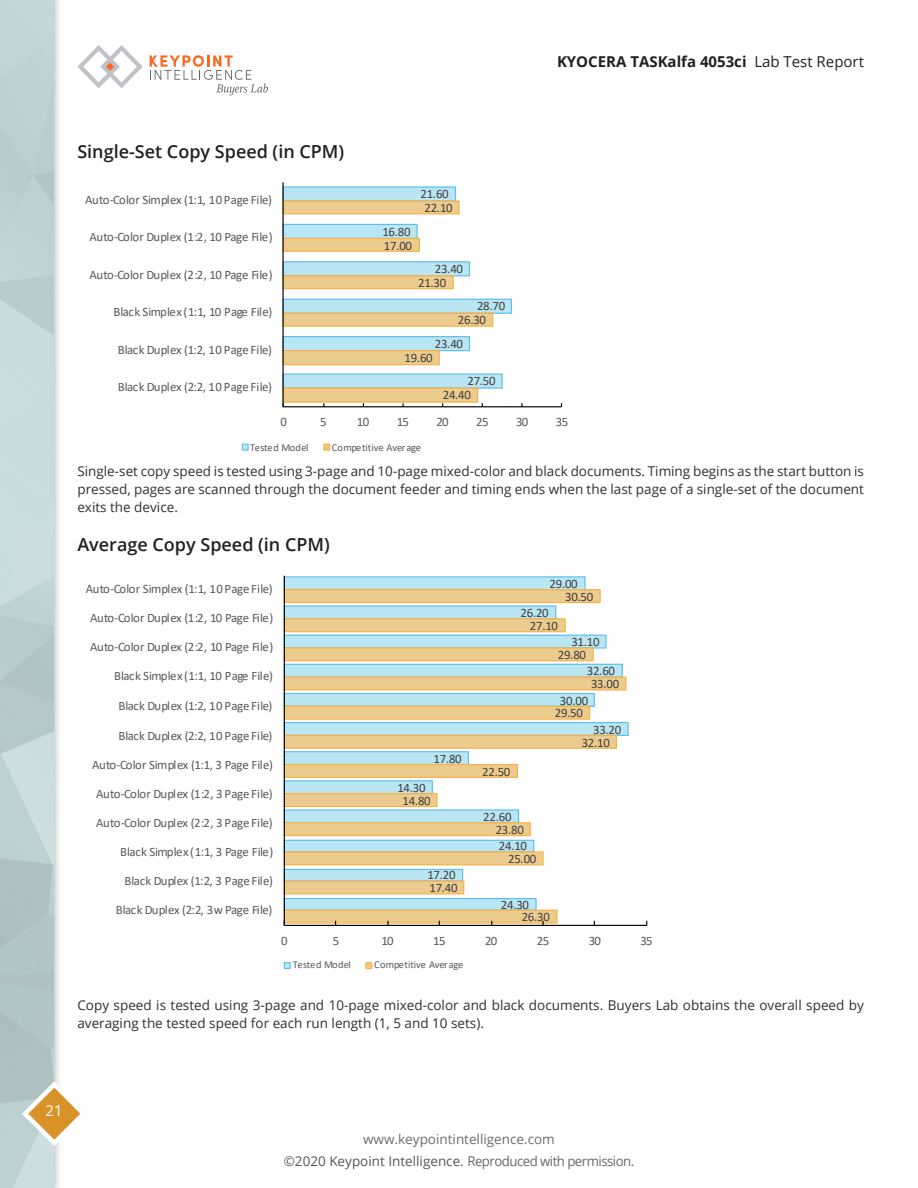
<style>
.page{position:relative;width:918px;height:1188px;background:#fff}
.page>*{position:absolute;margin:0;border:0;box-sizing:border-box;transform-origin:0 0}
.t1{font:600 18px "Open Sans";color:#231f20}
.t2{font:700 15px "Open Sans";color:#231f20}
.t3{font:15px "Open Sans";color:#fff}
.t4{font:13.5px/18px "Open Sans";color:#312f30;text-align:justify}
.t5{font:13.5px "Open Sans";letter-spacing:-.02em;color:#555659}
.t6{font:13.5px "Open Sans";color:#6c6d70}
.t7{font:12.9px "Calibri";letter-spacing:-.025em;color:#595959}
.t8{font:12.9px "Calibri";letter-spacing:-.045em;color:#595959}
.t9{font:12.9px "Calibri";letter-spacing:-.025em;color:#404040}
.t10{font:12.75px "Calibri";letter-spacing:-.025em;color:#595959}
.t11{font:12.75px "Calibri";letter-spacing:-.025em;color:#404040}
.t12{font:12.75px "Calibri";letter-spacing:-.045em;color:#595959}
.t13{font:10.5px "Calibri";letter-spacing:-.005em;color:#595959}
.s1{font-weight:400}
.s2{color:#68676a}
</style>
<div class="page">
<div style="left:0;top:0;width:62px;height:1188px;background:#231f20;opacity:.75"></div>
<img style="left:0;top:0;width:54px;height:1188px">
<svg style="left:77px;top:45px;width:66px;height:43px"></svg>
<svg style="left:150px;top:55px;width:118px;height:40px"></svg>
<svg style="left:19px;top:1078px;width:61px;height:71px"></svg>
<svg style="left:284px;top:186px;width:228px;height:203px"></svg>
<hr style="left:283px;top:406px;width:279px;height:1px;background:#000">
<svg style="left:284px;top:200px;width:210px;height:207px"></svg>
<hr style="left:282px;top:182px;width:2px;height:225px;background:#000">
<div style="left:242px;top:444px;width:7px;height:7px;border:1px solid #5cbeec"></div>
<div style="left:323px;top:444px;width:7px;height:7px;border:1px solid #fbb040"></div>
<svg style="left:285px;top:576px;width:344px;height:160px"></svg>
<svg style="left:285px;top:589px;width:342px;height:335px"></svg>
<hr style="left:284px;top:925px;width:363px;height:1px;background:#000">
<hr style="left:284px;top:576px;width:1px;height:349px;background:#000">
<div style="left:284px;top:962px;width:7px;height:7px;border:1px solid #5cbeec"></div>
<div style="left:365px;top:962px;width:7px;height:7px;border:1px solid #fbb040"></div>
<p class="t2" style="left:557px;top:51px;width:309px">KYOCERA TASKalfa 4053ci <span class="s1">Lab Test Report</span></p>
<h1 class="t1" style="left:77px;top:139px;width:268px">Single-Set Copy Speed (in CPM)</h1>
<p class="t7" style="left:85px;top:191px;width:188px">Auto-Color Simplex (1:1, 10 Page File)</p>
<p class="t8" style="left:90px;top:228px;width:185px">Auto-Color Duplex (1:2, 10 Page File)</p>
<p class="t8" style="left:90px;top:266px;width:185px">Auto-Color Duplex (2:2, 10 Page File)</p>
<p class="t7" style="left:114px;top:303px;width:160px">Black Simplex (1:1, 10 Page File)</p>
<p class="t7" style="left:118px;top:340px;width:156px">Black Duplex (1:2, 10 Page File)</p>
<p class="t7" style="left:118px;top:378px;width:156px">Black Duplex (2:2, 10 Page File)</p>
<p class="t9" style="left:421px;top:185px;width:30px">21.60</p>
<p class="t9" style="left:382px;top:222px;width:30px">16.80</p>
<p class="t9" style="left:384px;top:236px;width:30px">17.00</p>
<p class="t9" style="left:425px;top:199px;width:30px">22.10</p>
<p class="t9" style="left:435px;top:260px;width:30px">23.40</p>
<p class="t9" style="left:418px;top:274px;width:30px">21.30</p>
<p class="t9" style="left:477px;top:297px;width:30px">28.70</p>
<p class="t9" style="left:458px;top:311px;width:30px">26.30</p>
<p class="t9" style="left:435px;top:335px;width:30px">23.40</p>
<p class="t9" style="left:405px;top:349px;width:30px">19.60</p>
<p class="t9" style="left:468px;top:372px;width:30px">27.50</p>
<p class="t9" style="left:443px;top:386px;width:30px">24.40</p>
<p class="t7" style="left:280px;top:413px;width:8px">0</p>
<p class="t7" style="left:320px;top:413px;width:8px">5</p>
<p class="t7" style="left:357px;top:413px;width:14px">10</p>
<p class="t7" style="left:397px;top:413px;width:14px">15</p>
<p class="t7" style="left:436px;top:413px;width:14px">20</p>
<p class="t7" style="left:476px;top:413px;width:14px">25</p>
<p class="t7" style="left:516px;top:413px;width:14px">30</p>
<p class="t7" style="left:556px;top:413px;width:14px">35</p>
<p class="t13" style="left:250px;top:440px;width:60px">Tested Model</p>
<p class="t13" style="left:332px;top:440px;width:91px">Competitive Average</p>
<p class="t4" style="left:77px;top:461px;width:788px">Single-set copy speed is tested using 3-page and 10-page mixed-color and black documents. Timing begins as the start button is pressed, pages are scanned through the document feeder and timing ends when the last page of a single-set of the document exits the device.</p>
<h1 class="t1" style="left:77px;top:532px;width:254px">Average Copy Speed (in CPM)</h1>
<p class="t11" style="left:550px;top:575px;width:30px">29.00</p>
<p class="t11" style="left:521px;top:604px;width:30px">26.20</p>
<p class="t11" style="left:571px;top:633px;width:30px">31.10</p>
<p class="t11" style="left:587px;top:662px;width:30px">32.60</p>
<p class="t11" style="left:560px;top:691px;width:30px">30.00</p>
<p class="t11" style="left:593px;top:721px;width:30px">33.20</p>
<p class="t11" style="left:434px;top:750px;width:30px">17.80</p>
<p class="t11" style="left:397px;top:779px;width:30px">14.30</p>
<p class="t11" style="left:483px;top:808px;width:30px">22.60</p>
<p class="t11" style="left:499px;top:837px;width:30px">24.10</p>
<p class="t11" style="left:427px;top:866px;width:30px">17.20</p>
<p class="t11" style="left:501px;top:895px;width:30px">24.30</p>
<p class="t10" style="left:86px;top:580px;width:188px">Auto-Color Simplex (1:1, 10 Page File)</p>
<p class="t12" style="left:90px;top:609px;width:185px">Auto-Color Duplex (1:2, 10 Page File)</p>
<p class="t12" style="left:90px;top:638px;width:185px">Auto-Color Duplex (2:2, 10 Page File)</p>
<p class="t10" style="left:114px;top:667px;width:160px">Black Simplex (1:1, 10 Page File)</p>
<p class="t10" style="left:118px;top:697px;width:156px">Black Duplex (1:2, 10 Page File)</p>
<p class="t10" style="left:118px;top:726px;width:156px">Black Duplex (2:2, 10 Page File)</p>
<p class="t10" style="left:92px;top:756px;width:182px">Auto-Color Simplex (1:1, 3 Page File)</p>
<p class="t10" style="left:96px;top:785px;width:178px">Auto-Color Duplex (1:2, 3 Page File)</p>
<p class="t10" style="left:96px;top:814px;width:178px">Auto-Color Duplex (2:2, 3 Page File)</p>
<p class="t10" style="left:120px;top:843px;width:155px">Black Simplex (1:1, 3 Page File)</p>
<p class="t10" style="left:125px;top:872px;width:150px">Black Duplex (1:2, 3 Page File)</p>
<p class="t10" style="left:116px;top:901px;width:158px">Black Duplex (2:2, 3w Page File)</p>
<p class="t11" style="left:565px;top:588px;width:30px">30.50</p>
<p class="t11" style="left:530px;top:617px;width:30px">27.10</p>
<p class="t11" style="left:558px;top:646px;width:30px">29.80</p>
<p class="t11" style="left:591px;top:675px;width:30px">33.00</p>
<p class="t11" style="left:555px;top:704px;width:30px">29.50</p>
<p class="t11" style="left:582px;top:733px;width:30px">32.10</p>
<p class="t11" style="left:482px;top:763px;width:30px">22.50</p>
<p class="t11" style="left:403px;top:792px;width:30px">14.80</p>
<p class="t11" style="left:496px;top:821px;width:30px">23.80</p>
<p class="t11" style="left:508px;top:850px;width:30px">25.00</p>
<p class="t11" style="left:429px;top:879px;width:30px">17.40</p>
<p class="t11" style="left:522px;top:908px;width:30px">26.30</p>
<p class="t10" style="left:281px;top:932px;width:8px">0</p>
<p class="t10" style="left:333px;top:932px;width:8px">5</p>
<p class="t10" style="left:382px;top:932px;width:14px">10</p>
<p class="t10" style="left:433px;top:932px;width:14px">15</p>
<p class="t10" style="left:485px;top:932px;width:14px">20</p>
<p class="t10" style="left:537px;top:932px;width:14px">25</p>
<p class="t10" style="left:589px;top:932px;width:14px">30</p>
<p class="t10" style="left:640px;top:932px;width:14px">35</p>
<p class="t13" style="left:293px;top:957px;width:60px">Tested Model</p>
<p class="t13" style="left:374px;top:957px;width:91px">Competitive Average</p>
<p class="t4" style="left:77px;top:996px;width:788px">Copy speed is tested using 3-page and 10-page mixed-color and black documents. Buyers Lab obtains the overall speed by averaging the tested speed for each run length (1, 5 and 10 sets).</p>
<p class="t3" style="left:45px;top:1100px;width:19px">21</p>
<p class="t6" style="left:363px;top:1130px;width:193px">www.keypointintelligence.com</p>
<p class="t5" style="left:284px;top:1151px;width:352px">©2020 Keypoint Intelligence. <span class="s2">Reproduced with permission.</span></p>
</div>
